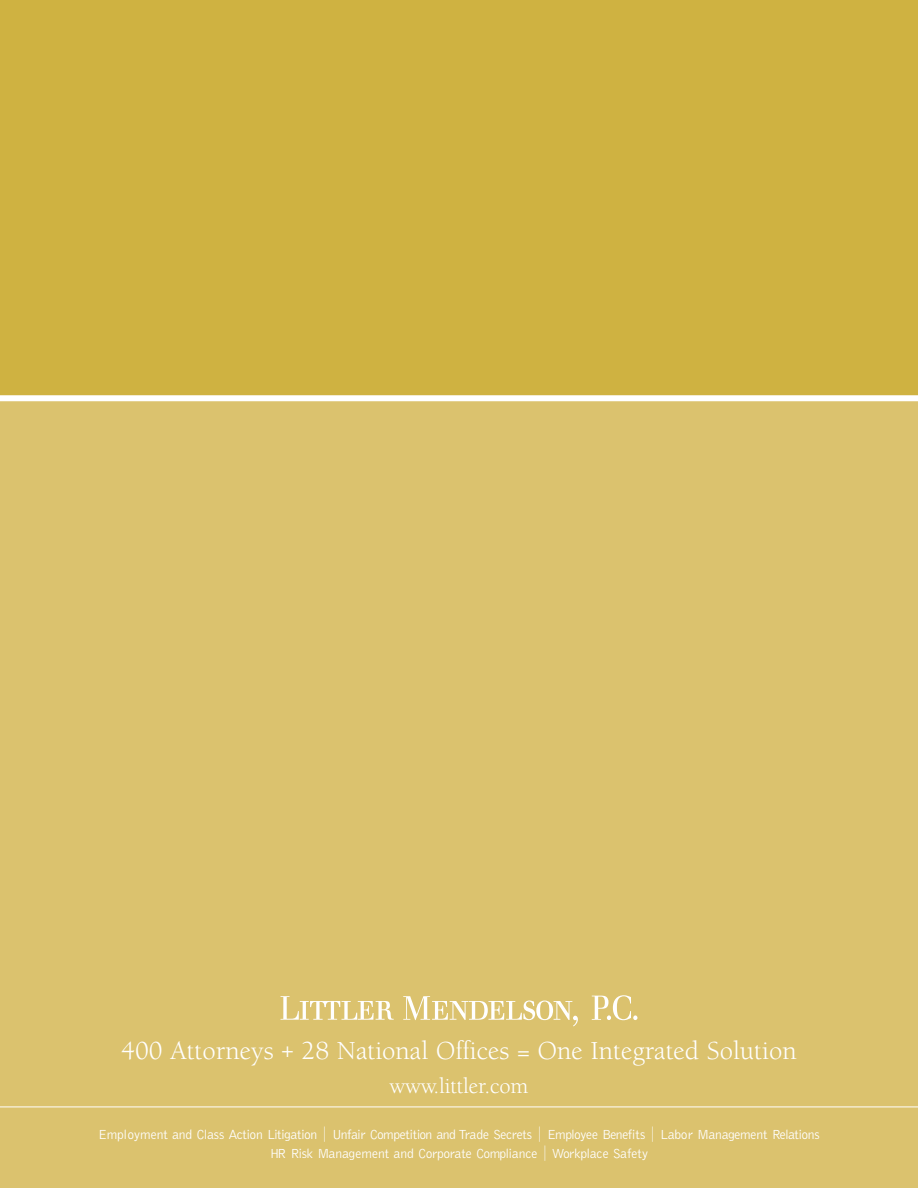
<style>
.page{position:relative;width:918px;height:1188px;background:#fff}
.page>*{position:absolute;margin:0;border:0;box-sizing:border-box;transform-origin:0 0}
.t1{font:26.7px "Berkeley";color:#fff}
.t2{font:22.5px "Berkeley";letter-spacing:-.01em;color:#fff}
.t3{font:300 13.65px/18.8px "Bell Gothic";letter-spacing:-.03em;color:#fff;text-align:center}
.s1{font-size:24.75px}
.s2{font-size:15.3px}
</style>
<div class="page">
<div style="left:0;top:0;width:918px;height:1174px;background:#cfb241"></div>
<div style="left:0;top:397px;width:918px;height:791px;background:#dbc26e"></div>
<div style="left:0;top:395px;width:918px;height:6px;background:#fff"></div>
<svg style="left:281px;top:996px;width:113px;height:24px"></svg>
<svg style="left:403px;top:996px;width:175px;height:30px"></svg>
<svg style="left:592px;top:995px;width:45px;height:25px"></svg>
<hr style="left:0;top:1107px;width:918px;height:1px;background:#fff">
<h1 class="t1" style="left:121px;top:1040px;width:677px">400 Attorneys <span class="s1">+</span> 28 National Offices <span class="s1">=</span> One Integrated Solution</h1>
<h2 class="t2" style="left:390px;top:1078px;width:140px">www.littler.com</h2>
<p class="t3" style="left:98px;top:1126px;width:723px">Employment and Class Action Litigation <span class="s2">|</span> Unfair Competition and Trade Secrets <span class="s2">|</span> Employee Benefits <span class="s2">|</span> Labor Management Relations<br>HR Risk Management and Corporate Compliance <span class="s2">|</span> Workplace Safety</p>
</div>
